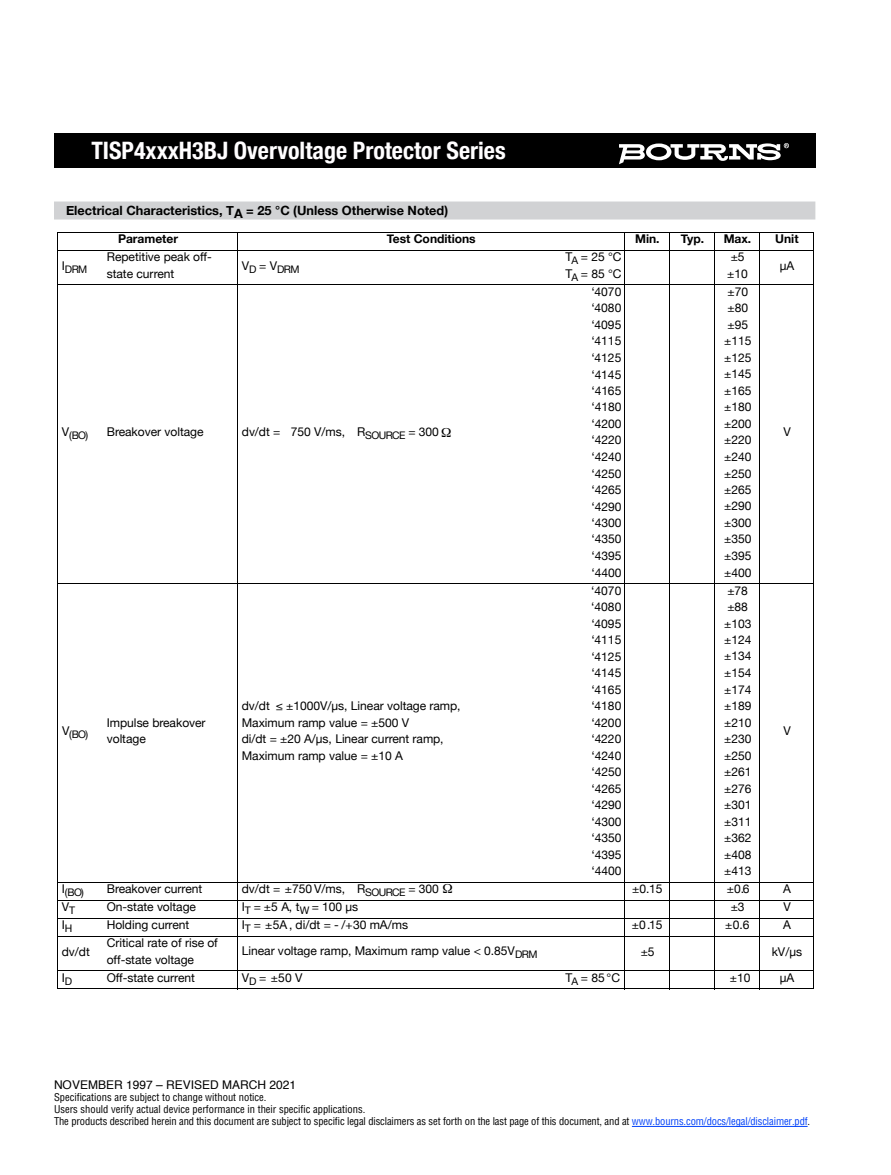
<style>
.page{position:relative;width:891px;height:1175px;background:#fff}
.page>*{position:absolute;margin:0;border:0;box-sizing:border-box;transform-origin:0 0}
.t1{font:700 condensed 24px "Helvetica Neue";color:#fffeff}
.t2{font:700 12.75px "Helvetica Neue";color:#000}
.t3{font:12px/16.5px "Helvetica Neue";letter-spacing:-.005em;color:#000}
.t4{font:700 12px "Helvetica Neue";letter-spacing:-.005em;color:#000}
.t5{font:12px "Helvetica";color:#000}
.t6{font:condensed 10.5px/12px "Helvetica";letter-spacing:-.01em;color:#000}
.t7{font:10.5px "Helvetica Neue";letter-spacing:-.065em;color:#000}
.s1{color:#0040f9}
</style>
<div class="page">
<div style="left:54px;top:133px;width:761px;height:35px;background:#000"></div>
<hr style="left:57px;top:233px;width:1px;height:755px;background:#000">
<hr style="left:237px;top:232px;width:1px;height:757px;background:#000">
<hr style="left:624px;top:232px;width:1px;height:757px;background:#000">
<hr style="left:669px;top:232px;width:1px;height:757px;background:#000">
<hr style="left:714px;top:232px;width:1px;height:757px;background:#000">
<hr style="left:759px;top:232px;width:1px;height:757px;background:#000">
<hr style="left:813px;top:233px;width:1px;height:755px;background:#000">
<hr style="left:57px;top:232px;width:757px;height:1px;background:#000">
<hr style="left:57px;top:250px;width:757px;height:1px;background:#000">
<hr style="left:57px;top:284px;width:757px;height:1px;background:#000">
<hr style="left:57px;top:583px;width:757px;height:1px;background:#000">
<hr style="left:57px;top:881px;width:757px;height:1px;background:#000">
<hr style="left:57px;top:899px;width:757px;height:1px;background:#000">
<hr style="left:57px;top:917px;width:757px;height:1px;background:#000">
<hr style="left:57px;top:935px;width:757px;height:1px;background:#000">
<hr style="left:57px;top:970px;width:757px;height:1px;background:#000">
<hr style="left:57px;top:988px;width:757px;height:1px;background:#000">
<svg style="left:619px;top:143px;width:170px;height:21px"></svg>
<div style="left:54px;top:201px;width:761px;height:18px;background:#d1d2d4"></div>
<hr style="left:632px;top:1126px;width:176px;height:1px;background:#0040f9">
<h1 class="t1" style="left:91px;top:131px;width:416px">TISP4xxxH3BJ Overvoltage Protector Series</h1>
<p class="t2" style="left:66px;top:200px;width:384px">Electrical Characteristics, TA = 25 °C (Unless Otherwise Noted)</p>
<p class="t4" style="left:118px;top:230px;width:61px">Parameter</p>
<p class="t4" style="left:387px;top:230px;width:90px">Test Conditions</p>
<p class="t4" style="left:635px;top:230px;width:26px">Min.</p>
<p class="t4" style="left:681px;top:230px;width:25px">Typ.</p>
<p class="t4" style="left:724px;top:230px;width:29px">Max.</p>
<p class="t4" style="left:775px;top:230px;width:25px">Unit</p>
<p class="t7" style="left:62px;top:261px;width:27px"><sup>I</sup>DRM</p>
<p class="t3" style="left:107px;top:249px;width:106px">Repetitive peak off&shy;state current</p>
<p class="t7" style="left:242px;top:261px;width:59px"><sup>V</sup>D <sup>=</sup> <sup>V</sup>DRM</p>
<p class="t3" style="left:565px;top:249px;width:58px">T<sub>A</sub> = 25 °C<br>T<sub>A</sub> = 85 °C</p>
<p class="t3" style="left:727px;top:249px;width:22px">±5 ±10</p>
<p class="t3" style="left:780px;top:258px;width:16px">µA</p>
<p class="t7" style="left:62px;top:428px;width:28px"><sup>V</sup>(BO)</p>
<p class="t3" style="left:107px;top:424px;width:98px">Breakover voltage</p>
<p class="t3" style="left:242px;top:424px;width:199px">dv/dt = 750 V/ms, R<sub>SOURCE</sub> = 300</p>
<p class="t7" style="left:62px;top:726px;width:28px"><sup>V</sup>(BO)</p>
<p class="t3" style="left:107px;top:714px;width:100px">Impulse breakover voltage</p>
<p class="t3" style="left:242px;top:698px;width:220px">dv/dt ≤ ±1000V/µs, Linear voltage ramp,<br>Maximum ramp value = ±500 V<br>di/dt = ±20 A/µs, Linear current ramp,<br>Maximum ramp value = ±10 A</p>
<p class="t3" style="left:591px;top:284px;width:32px;text-align:justify">‘4070 ‘4080 ‘4095 ‘4115 ‘4125 ‘4145 ‘4165 ‘4180 ‘4200 ‘4220 ‘4240 ‘4250 ‘4265 ‘4290 ‘4300 ‘4350 ‘4395 ‘4400</p>
<p class="t3" style="left:724px;top:284px;width:29px">±70 ±80 ±95 ±115 ±125 ±145 ±165 ±180 ±200 ±220 ±240 ±250 ±265 ±290 ±300 ±350 ±395 ±400</p>
<p class="t3" style="left:591px;top:583px;width:32px;text-align:justify">‘4070 ‘4080 ‘4095 ‘4115 ‘4125 ‘4145 ‘4165 ‘4180 ‘4200 ‘4220 ‘4240 ‘4250 ‘4265 ‘4290 ‘4300 ‘4350 ‘4395 ‘4400</p>
<p class="t3" style="left:724px;top:583px;width:29px">±78 ±88 ±103 ±124 ±134 ±154 ±174 ±189 ±210 ±230 ±250 ±261 ±276 ±301 ±311 ±362 ±408 ±413</p>
<p class="t3" style="left:784px;top:424px;width:9px">V</p>
<p class="t3" style="left:784px;top:723px;width:9px">V</p>
<p class="t7" style="left:62px;top:885px;width:23px"><sup>I</sup>(BO)</p>
<p class="t3" style="left:107px;top:881px;width:97px">Breakover current</p>
<p class="t3" style="left:242px;top:881px;width:199px">dv/dt = ±750 V/ms, R<sub>SOURCE</sub> = 300</p>
<p class="t3" style="left:632px;top:881px;width:32px">±0.15</p>
<p class="t3" style="left:727px;top:881px;width:24px">±0.6</p>
<p class="t3" style="left:783px;top:881px;width:9px">A</p>
<p class="t3" style="left:62px;top:899px;width:15px">V<sub>T</sub></p>
<p class="t3" style="left:107px;top:899px;width:91px">On-state voltage</p>
<p class="t3" style="left:242px;top:899px;width:118px">I<sub>T</sub> = ±5 A, t<sub>W</sub> = 100 µs</p>
<p class="t3" style="left:731px;top:899px;width:15px">±3</p>
<p class="t3" style="left:783px;top:899px;width:9px">V</p>
<p class="t3" style="left:62px;top:917px;width:12px">I<sub>H</sub></p>
<p class="t3" style="left:107px;top:917px;width:84px">Holding current</p>
<p class="t3" style="left:242px;top:917px;width:168px">I<sub>T</sub> = ±5A, di/dt = - /+30 mA/ms</p>
<p class="t3" style="left:632px;top:917px;width:32px">±0.15</p>
<p class="t3" style="left:725px;top:917px;width:26px">±0.6</p>
<p class="t3" style="left:783px;top:917px;width:9px">A</p>
<p class="t3" style="left:62px;top:943px;width:30px">dv/dt</p>
<p class="t3" style="left:107px;top:935px;width:113px">Critical rate of rise of off-state voltage</p>
<p class="t3" style="left:242px;top:943px;width:297px">Linear voltage ramp, Maximum ramp value &lt; 0.85V<sub>DRM</sub></p>
<p class="t3" style="left:641px;top:943px;width:15px">±5</p>
<p class="t3" style="left:772px;top:943px;width:32px">kV/µs</p>
<p class="t3" style="left:62px;top:970px;width:12px">I<sub>D</sub></p>
<p class="t3" style="left:107px;top:970px;width:90px">Off-state current</p>
<p class="t3" style="left:242px;top:970px;width:62px">V<sub>D</sub> = ±50 V</p>
<p class="t3" style="left:565px;top:970px;width:56px">T<sub>A</sub> = 85 °C</p>
<p class="t3" style="left:730px;top:970px;width:22px">±10</p>
<p class="t3" style="left:780px;top:970px;width:16px">µA</p>
<p class="t5" style="left:54px;top:1076px;width:244px">NOVEMBER 1997 – REVISED MARCH 2021</p>
<p class="t6" style="left:54px;top:1091px;width:758px">Specifications are subject to change without notice.<br>Users should verify actual device performance in their specific applications.<br>The products described herein and this document are subject to specific legal disclaimers as set forth on the last page of this document, and at <span class="s1">www.bourns.com/docs/legal/disclaimer.pdf</span>.</p>
</div>
